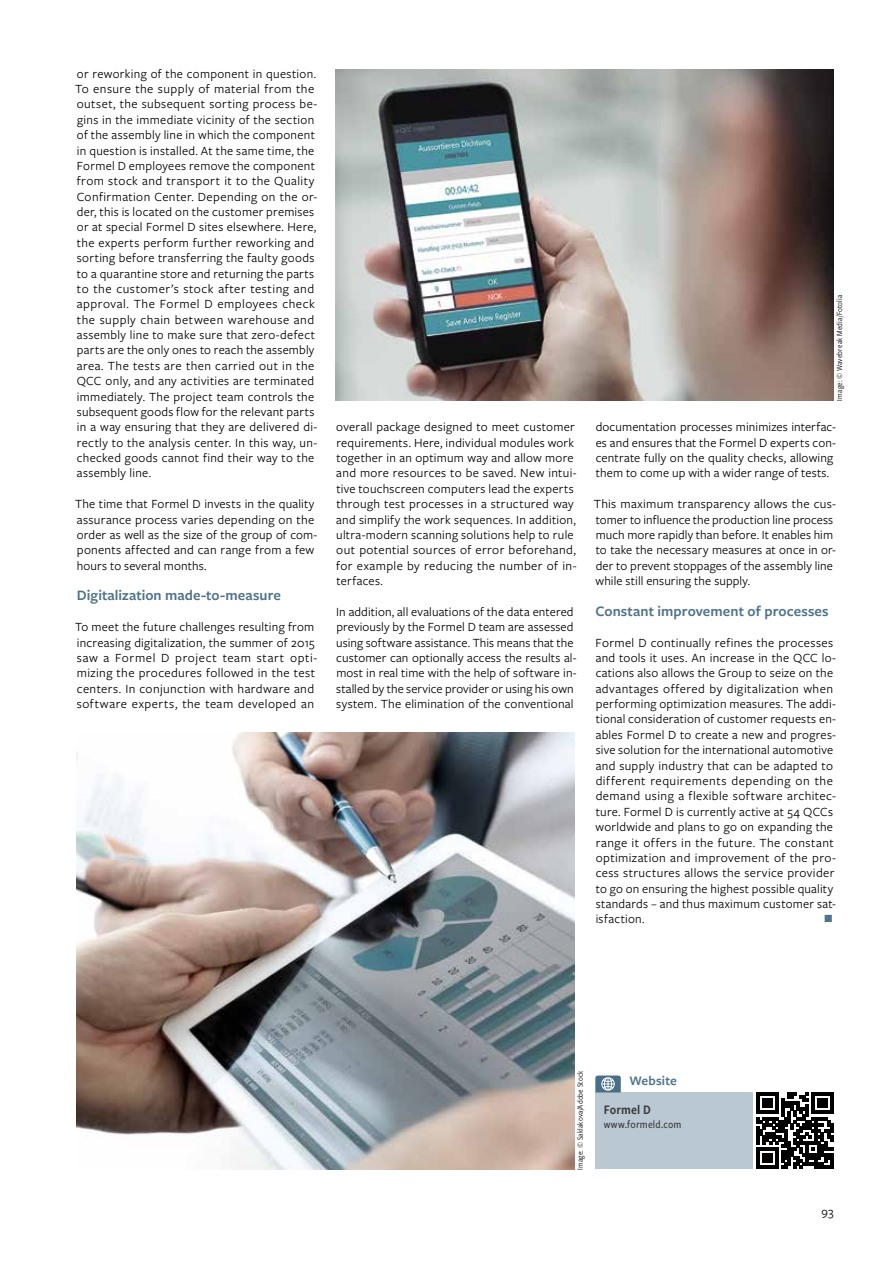
<style>
.page{position:relative;width:893px;height:1263px;background:#fff}
.page>*{position:absolute;margin:0;border:0;box-sizing:border-box;transform-origin:0 0}
.t1{font:600 15px "Freight Sans Pro";letter-spacing:.005em;color:#4f738a}
.t2{font:13.5px "Freight Sans Cnd Pro Semi";letter-spacing:.01em;color:#3a3a39}
.t3{font:600 13.5px "Freight Sans Pro";letter-spacing:.01em;color:#4f738a}
.t4{font:12.9px/15.5px "Freight Sans Pro";letter-spacing:.02em;color:#000}
.t5{font:12.3px "Wingdings";color:#4f738a}
.t6{font:500 11.25px "Freight Sans Cnd Pro";letter-spacing:.015em;color:#3a3a39}
.t7{font:8.25px "Freight Sans Cnd Pro";letter-spacing:.02em;color:#000}
</style>
<div class="page">
<img style="left:336px;top:70px;width:497px;height:331px">
<img style="left:77px;top:732px;width:497px;height:437px">
<div style="left:595px;top:1092px;width:157px;height:77px;background:#b9c8d3"></div>
<svg style="left:757px;top:1092px;width:76px;height:77px"></svg>
<svg style="left:595px;top:1075px;width:26px;height:17px"></svg>
<p class="t4" style="left:75px;top:65px;width:244px">or reworking of the component in question.<br>To ensure the supply of material from the outset, the subsequent sorting process be&shy;gins in the immediate vicinity of the section of the assembly line in which the component in question is installed. At the same time, the Formel D employees remove the component from stock and transport it to the Quality Confirmation Center. Depending on the or&shy;der, this is located on the customer premises or at special Formel D sites elsewhere. Here, the experts perform further reworking and sorting before transferring the faulty goods to a quarantine store and returning the parts to the customer’s stock after testing and approval. The Formel D employees check the supply chain between warehouse and assembly line to make sure that zero-defect parts are the only ones to reach the assembly area. The tests are then carried out in the QCC only, and any activities are terminated immediately. The project team controls the subsequent goods flow for the relevant parts in a way ensuring that they are delivered di&shy;rectly to the analysis center. In this way, un&shy;checked goods cannot find their way to the assembly line.</p>
<p class="t4" style="left:75px;top:496px;width:244px">The time that Formel D invests in the quality assurance process varies depending on the order as well as the size of the group of com&shy;ponents affected and can range from a few hours to several months.</p>
<p class="t1" style="left:77px;top:585px;width:206px">Digitalization made-to-measure</p>
<p class="t4" style="left:75px;top:619px;width:244px">To meet the future challenges resulting from increasing digitalization, the summer of 2015 saw a Formel D project team start opti&shy;mizing the procedures followed in the test centers. In conjunction with hardware and software experts, the team developed an</p>
<p class="t4" style="left:336px;top:419px;width:242px">overall package designed to meet customer requirements. Here, individual modules work together in an optimum way and allow more and more resources to be saved. New intui&shy;tive touchscreen computers lead the experts through test processes in a structured way and simplify the work sequences. In addition, ultra-modern scanning solutions help to rule out potential sources of error beforehand, for example by reducing the number of in&shy;terfaces.</p>
<p class="t4" style="left:336px;top:603px;width:242px">In addition, all evaluations of the data entered previously by the Formel D team are assessed using software assistance. This means that the customer can optionally access the results al&shy;most in real time with the help of software in&shy;stalled by the service provider or using his own system. The elimination of the conventional</p>
<p class="t7" style="left:834px;top:401px;width:107px;rotate:-90deg">Image: © Wavebreak Media/Fotolia</p>
<p class="t4" style="left:596px;top:419px;width:242px">documentation processes minimizes interfac&shy;es and ensures that the Formel D experts con&shy;centrate fully on the quality checks, allowing them to come up with a wider range of tests.</p>
<p class="t4" style="left:594px;top:496px;width:244px">This maximum transparency allows the cus&shy;tomer to influence the production line process much more rapidly than before. It enables him to take the necessary measures at once in or&shy;der to prevent stoppages of the assembly line while still ensuring the supply.</p>
<p class="t1" style="left:595px;top:601px;width:235px">Constant improvement of processes</p>
<p class="t4" style="left:596px;top:634px;width:242px">Formel D continually refines the processes and tools it uses. An increase in the QCC lo&shy;cations also allows the Group to seize on the advantages offered by digitalization when performing optimization measures. The addi&shy;tional consideration of customer requests en&shy;ables Formel D to create a new and progres&shy;sive solution for the international automotive and supply industry that can be adapted to different requirements depending on the demand using a flexible software architec&shy;ture. Formel D is currently active at 54 QCCs worldwide and plans to go on expanding the range it offers in the future. The constant optimization and improvement of the pro&shy;cess structures allows the service provider to go on ensuring the highest possible quality standards – and thus maximum customer sat&shy;isfaction.</p>
<p class="t5" style="left:824px;top:912px;width:11px">■</p>
<p class="t7" style="left:575px;top:1170px;width:101px;rotate:-90deg">Image: © Saklakova/Adobe Stock</p>
<p class="t3" style="left:629px;top:1071px;width:49px">Website</p>
<p class="t2" style="left:604px;top:1100px;width:49px">Formel D</p>
<p class="t6" style="left:604px;top:1116px;width:79px">www.formeld.com</p>
<p class="t4" style="left:821px;top:1203px;width:14px">93</p>
</div>
